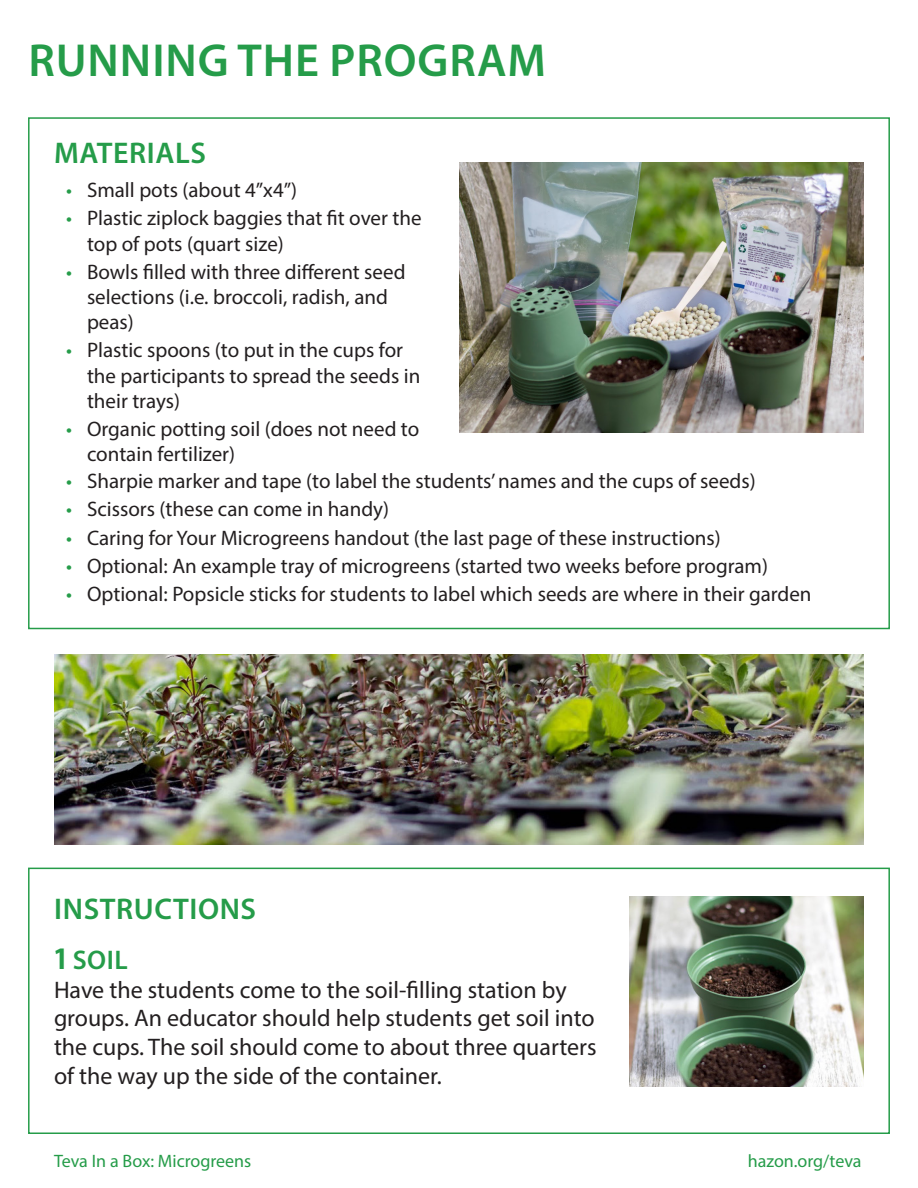
<style>
.page{position:relative;width:918px;height:1188px;background:#fff}
.page>*{position:absolute;margin:0;border:0;box-sizing:border-box;transform-origin:0 0}
.t1{font:600 46.5px "Myriad Pro";letter-spacing:.02em;color:#259c49}
.Subtitle{font:600 30px "Myriad Pro";letter-spacing:.02em;color:#259c49}
.Directions{font:600 27px "Myriad Pro";color:#259c49}
.Directions-2{font:24px/28.8px "Myriad Pro";color:#231f20}
.t2{font:21px/25.2px "Myriad Pro";color:#231f20}
.t3{font:18px "Myriad Pro";color:#259c49}
.s1{color:#259c49}
.s2{font-weight:700;font-stretch:condensed;font-size:31.5px}
</style>
<div class="page">
<img style="left:459px;top:162px;width:405px;height:270px">
<div style="left:28px;top:868px;width:862px;height:266px;border:2px solid #259c49"></div>
<img style="left:629px;top:896px;width:235px;height:190px">
<img style="left:54px;top:655px;width:810px;height:190px">
<p class="t1" style="left:29px;top:31px;width:519px">RUNNING THE PROGRAM</p>
<p class="Subtitle" style="left:54px;top:134px;width:153px">MATERIALS</p>
<p class="t2" style="left:66px;top:177px;width:233px"><span class="s1">•</span> Small pots (about 4”x4”)</p>
<p class="t2" style="left:87px;top:205px;width:336px;text-indent:-21px"><span class="s1">•</span> Plastic ziplock baggies that fit over the top of pots (quart size)</p>
<p class="t2" style="left:87px;top:259px;width:320px;text-indent:-21px"><span class="s1">•</span> Bowls filled with three different seed selections (i.e. broccoli, radish, and peas)</p>
<p class="t2" style="left:87px;top:337px;width:335px;text-indent:-21px"><span class="s1">•</span> Plastic spoons (to put in the cups for the participants to spread the seeds in their trays)</p>
<p class="t2" style="left:87px;top:416px;width:334px;text-indent:-21px"><span class="s1">•</span> Organic potting soil (does not need to contain fertilizer)</p>
<p class="t2" style="left:66px;top:468px;width:691px"><span class="s1">•</span> Sharpie marker and tape (to label the students’ names and the cups of seeds)</p>
<p class="t2" style="left:66px;top:496px;width:325px"><span class="s1">•</span> Scissors (these can come in handy)</p>
<p class="t2" style="left:66px;top:525px;width:656px"><span class="s1">•</span> Caring for Your Microgreens handout (the last page of these instructions)</p>
<p class="t2" style="left:66px;top:553px;width:704px"><span class="s1">•</span> Optional: An example tray of microgreens (started two weeks before program)</p>
<p class="t2" style="left:66px;top:581px;width:747px"><span class="s1">•</span> Optional: Popsicle sticks for students to label which seeds are where in their garden</p>
<p class="Subtitle" style="left:54px;top:890px;width:203px">INSTRUCTIONS</p>
<p class="Directions" style="left:54px;top:942px;width:75px"><span class="s2">1</span> SOIL</p>
<p class="Directions-2" style="left:54px;top:975px;width:544px">Have the students come to the soil-filling station by groups. An educator should help students get soil into the cups. The soil should come to about three quarters of the way up the side of the container.</p>
<p class="t3" style="left:54px;top:1150px;width:199px">Teva In a Box: Microgreens</p>
<p class="t3" style="left:748px;top:1150px;width:115px">hazon.org/teva</p>
</div>
